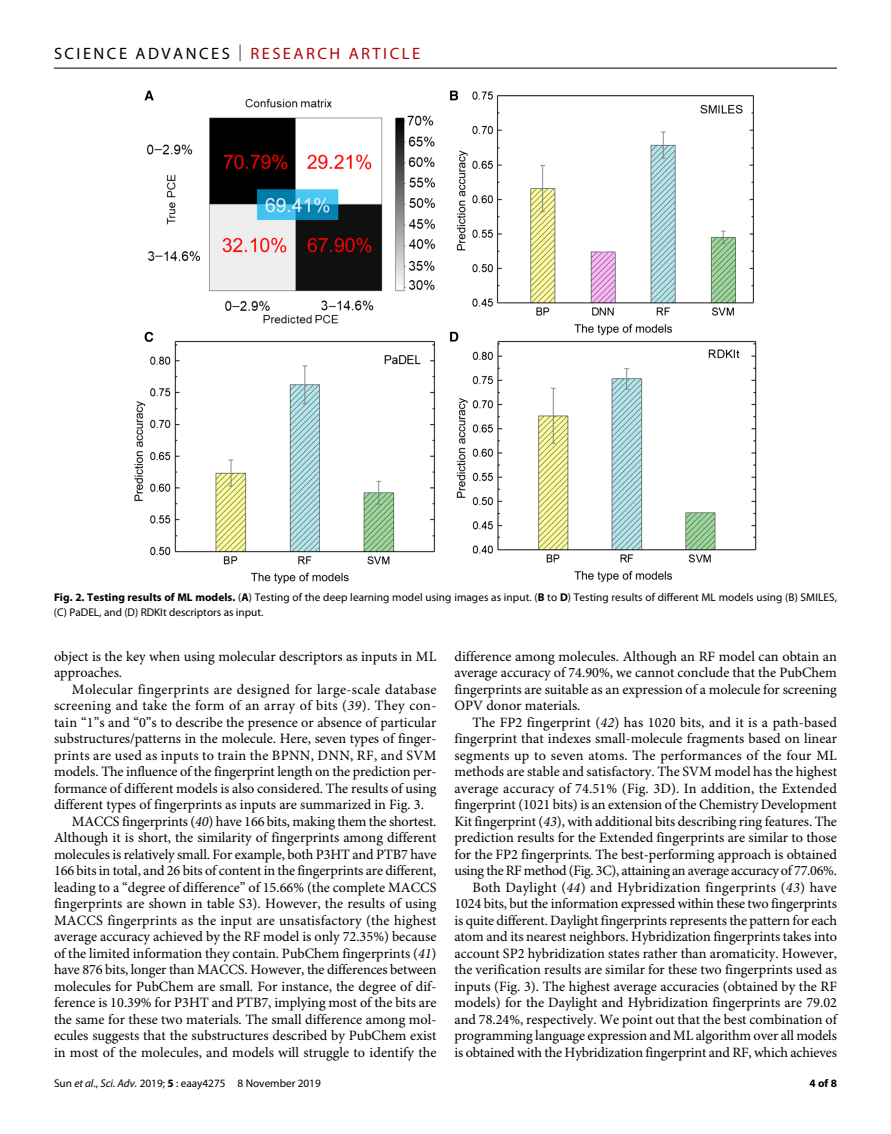
<style>
.page{position:relative;width:891px;height:1134px;background:#fff}
.page>*{position:absolute;margin:0;border:0;box-sizing:border-box;transform-origin:0 0}
.t1{font:16.5px "Myriad Pro";letter-spacing:.15em;color:#000}
.t2{font:14.25px/16.5px "Minion Pro";color:#000}
.t3{font:14.25px "Minion Pro";letter-spacing:.02em;color:#000}
.t4{font:14.25px "Minion Pro";letter-spacing:.025em;color:#000}
.t5{font:11.25px/15px "Myriad Pro";letter-spacing:.005em;color:#000}
.t6{font:700 11.25px "Myriad Pro";color:#000}
.s1{font-weight:300}
.s2{color:#b10508}
.s3{font-weight:700}
.s4{font-style:italic}
</style>
<div class="page">
<hr style="left:54px;top:68px;width:783px;height:1px;background:#000">
<img style="left:134px;top:90px;width:623px;height:494px">
<p class="t1" style="left:54px;top:40px;width:368px">SCIENCE ADVANCES <span class="s1">|</span> <span class="s2">RESEARCH ARTICLE</span></p>
<p class="t5" style="left:54px;top:590px;width:785px"><span class="s3">Fig. 2. Testing results of ML models.</span> (<span class="s3">A</span>) Testing of the deep learning model using images as input. (<span class="s3">B</span> to <span class="s3">D</span>) Testing results of different ML models using (B) SMILES, (C) PaDEL, and (D) RDKIt descriptors as input.</p>
<p class="t2" style="left:54px;top:649px;width:384px">object is the key when using molecular descriptors as inputs in ML approaches.</p>
<p class="t3" style="left:72px;top:680px;width:366px">Molecular fingerprints are designed for large-scale database</p>
<p class="t3" style="left:54px;top:697px;width:384px">screening and take the form of an array of bits (<span class="s4">39</span>). They con-</p>
<p class="t2" style="left:54px;top:715px;width:384px">tain “1”s and “0”s to describe the presence or absence of particular</p>
<p class="t2" style="left:54px;top:732px;width:384px">substructures/patterns in the molecule. Here, seven types of finger-</p>
<p class="t4" style="left:54px;top:746px;width:384px">prints are used as inputs to train the BPNN, DNN, RF, and SVM</p>
<p class="t2" style="left:54px;top:765px;width:384px">models. The influence of the fingerprint length on the prediction per-</p>
<p class="t2" style="left:54px;top:781px;width:384px">formance of different models is also considered. The results of using</p>
<p class="t2" style="left:54px;top:798px;width:371px">different types of fingerprints as inputs are summarized in Fig. 3.</p>
<p class="t2" style="left:72px;top:814px;width:366px">MACCS fingerprints (<span class="s4">40</span>) have 166 bits, making them the shortest.</p>
<p class="t2" style="left:54px;top:831px;width:384px">Although it is short, the similarity of fingerprints among different</p>
<p class="t2" style="left:54px;top:847px;width:384px">molecules is relatively small. For example, both P3HT and PTB7 have</p>
<p class="t2" style="left:54px;top:864px;width:384px">166 bits in total, and 26 bits of content in the fingerprints are different,</p>
<p class="t2" style="left:54px;top:880px;width:384px">leading to a “degree of difference” of 15.66% (the complete MACCS</p>
<p class="t2" style="left:54px;top:897px;width:384px">fingerprints are shown in table S3). However, the results of using</p>
<p class="t2" style="left:54px;top:913px;width:384px">MACCS fingerprints as the input are unsatisfactory (the highest</p>
<p class="t2" style="left:54px;top:930px;width:384px">average accuracy achieved by the RF model is only 72.35%) because</p>
<p class="t2" style="left:54px;top:946px;width:384px">of the limited information they contain. PubChem fingerprints (<span class="s4">41</span>)</p>
<p class="t2" style="left:54px;top:963px;width:384px">have 876 bits, longer than MACCS. However, the differences between</p>
<p class="t2" style="left:54px;top:979px;width:384px">molecules for PubChem are small. For instance, the degree of dif-</p>
<p class="t2" style="left:54px;top:996px;width:384px">ference is 10.39% for P3HT and PTB7, implying most of the bits are</p>
<p class="t2" style="left:54px;top:1012px;width:384px">the same for these two materials. The small difference among mol-</p>
<p class="t2" style="left:54px;top:1029px;width:384px">ecules suggests that the substructures described by PubChem exist</p>
<p class="t2" style="left:54px;top:1045px;width:384px">in most of the molecules, and models will struggle to identify the</p>
<p class="t5" style="left:54px;top:1076px;width:268px">Sun <span class="s4">et al</span>., <span class="s4">Sci. Adv.</span> 2019; <span class="s3">5</span> : eaay4275 8 November 2019</p>
<p class="t2" style="left:454px;top:649px;width:384px;text-align:justify">difference among molecules. Although an RF model can obtain an average accuracy of 74.90%, we cannot conclude that the PubChem fingerprints are suitable as an expression of a molecule for screening OPV donor materials.</p>
<p class="t2" style="left:454px;top:715px;width:384px;text-align:right">The FP2 fingerprint (<span class="s4">42</span>) has 1020 bits, and it is a path-based fingerprint that indexes small-molecule fragments based on linear segments up to seven atoms. The performances of the four ML methods are stable and satisfactory. The SVM model has the highest average accuracy of 74.51% (Fig. 3D). In addition, the Extended fingerprint (1021 bits) is an extension of the Chemistry Development Kit fingerprint (<span class="s4">43</span>), with additional bits describing ring features. The prediction results for the Extended fingerprints are similar to those for the FP2 fingerprints. The best-performing approach is obtained using the RF method (Fig. 3C), attaining an average accuracy of 77.06%.<br>Both Daylight (<span class="s4">44</span>) and Hybridization fingerprints (<span class="s4">43</span>) have 1024 bits, but the information expressed within these two fingerprints is quite different. Daylight fingerprints represents the pattern for each atom and its nearest neighbors. Hybridization fingerprints takes into account SP2 hybridization states rather than aromaticity. However, the verification results are similar for these two fingerprints used as inputs (Fig. 3). The highest average accuracies (obtained by the RF models) for the Daylight and Hybridization fingerprints are 79.02 and 78.24%, respectively. We point out that the best combination of programming language expression and ML algorithm over all models is obtained with the Hybridization fingerprint and RF, which achieves</p>
<p class="t6" style="left:810px;top:1074px;width:29px">4 of 8</p>
</div>
